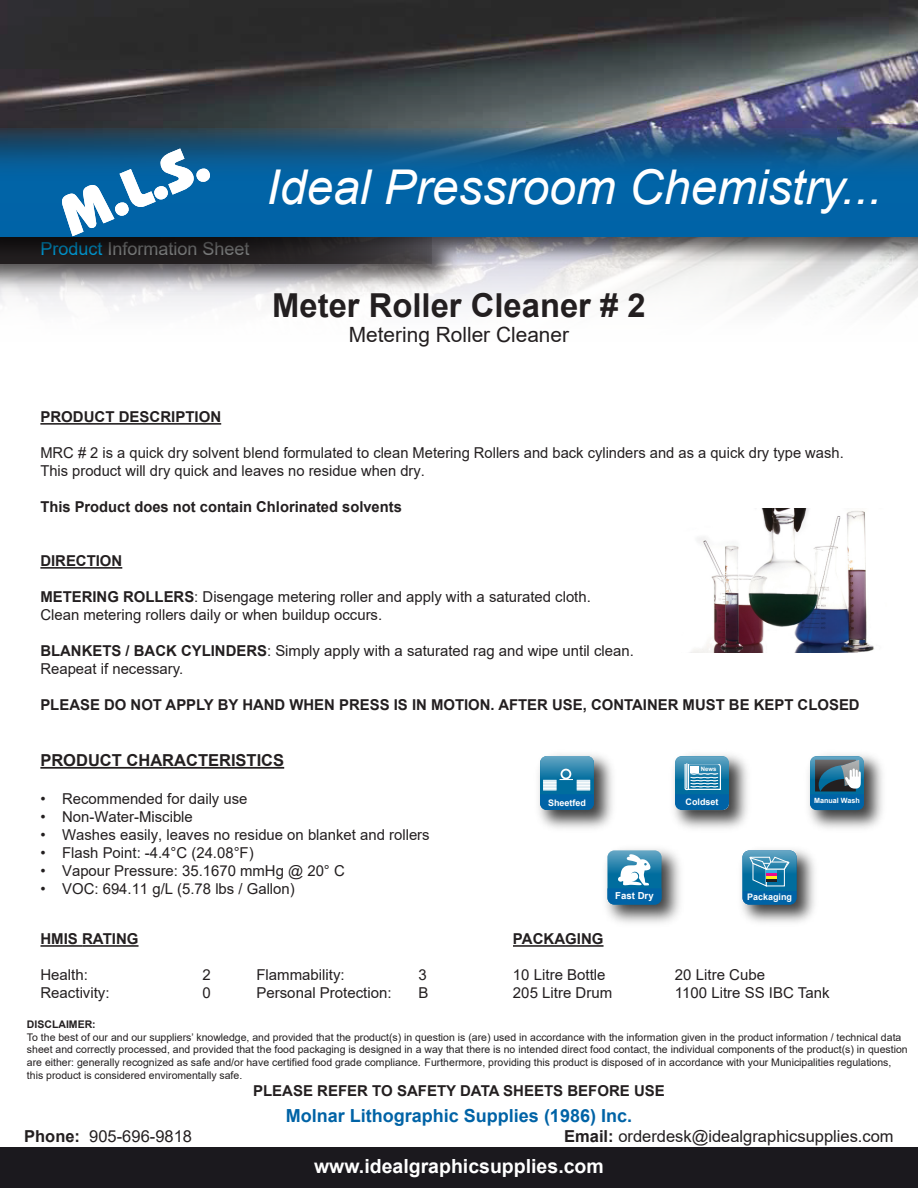
<style>
.page{position:relative;width:918px;height:1188px;background:#fff}
.page>*{position:absolute;margin:0;border:0;box-sizing:border-box;transform-origin:0 0}
.t1{font:italic 48px "Arial";color:#fff}
.t2{font:700 33px "Arial";color:#231f20}
.t3{font:21px "Arial";color:#231f20}
.t4{font:700 19.5px "Arial";color:#fff}
.t5{font:700 18px "Arial";color:#0063a6}
.t6{font:18px "Arial";color:#8d9090}
.t7{font:16.5px "Arial";color:#231f20}
.t8{font:700 16.5px "Arial";color:#231f20}
.t9{font:15px/18px "Arial";color:#231f20}
.t10{font:700 15px "Arial";color:#231f20}
.t11{font:10.5px/12.6px "Arial";color:#231f20}
.t12{font:700 10.5px "Arial";color:#231f20}
.t13{font:700 9.6px "Arial";color:#fff}
.t14{font:700 9px "Arial";color:#fff}
.t15{font:700 7.2px "Arial";color:#fff}
.t16{font:700 6px "Arial";color:#fff}
.s1{color:#00adee}
.s2{font-weight:700}
.s3{font-family:"Myriad Pro"}
</style>
<div class="page">
<div style="left:0;top:1148px;width:918px;height:40px;background:#1b191e"></div>
<svg style="left:0;top:0;width:918px;height:307px;background:#5e5f63"></svg>
<img style="left:0;top:271px;width:468px;height:28px">
<img style="left:0;top:116px;width:918px;height:155px">
<svg style="left:0;top:128px;width:918px;height:108px;background:#0d5e97"></svg>
<svg style="left:62px;top:148px;width:148px;height:88px"></svg>
<div style="left:154px;top:186px;width:14px;height:13px;background:#fff;border-radius:50%"></div>
<hr style="left:40px;top:423px;width:181px;height:2px;background:#231f20">
<hr style="left:40px;top:567px;width:82px;height:2px;background:#231f20">
<hr style="left:40px;top:767px;width:244px;height:2px;background:#231f20">
<img style="left:741px;top:849px;width:74px;height:74px">
<img style="left:673px;top:754px;width:75px;height:75px">
<svg style="left:675px;top:756px;width:54px;height:54px;background:#3889b5"></svg>
<img style="left:808px;top:754px;width:75px;height:75px">
<svg style="left:810px;top:756px;width:54px;height:54px;background:#397495"></svg>
<svg style="left:742px;top:851px;width:55px;height:54px;background:#3081ac"></svg>
<hr style="left:40px;top:945px;width:42px;height:2px;background:#231f20">
<hr style="left:82px;top:945px;width:57px;height:2px;background:#231f20">
<hr style="left:513px;top:945px;width:91px;height:2px;background:#231f20">
<img style="left:690px;top:508px;width:184px;height:145px">
<img style="left:606px;top:849px;width:74px;height:74px">
<svg style="left:607px;top:851px;width:54px;height:54px"></svg>
<img style="left:538px;top:754px;width:75px;height:75px">
<svg style="left:540px;top:756px;width:54px;height:54px;background:#3587b3"></svg>
<p class="t6" style="left:40px;top:236px;width:211px"><span class="s1">Product</span> Information Sheet</p>
<h1 class="t1" style="left:266px;top:156px;width:617px">Ideal Pressroom Chemistry...</h1>
<h2 class="t2" style="left:272px;top:282px;width:375px">Meter Roller Cleaner # 2</h2>
<h3 class="t3" style="left:349px;top:320px;width:222px">Metering Roller Cleaner</h3>
<p class="t10" style="left:40px;top:406px;width:182px">PRODUCT DESCRIPTION</p>
<p class="t9" style="left:40px;top:444px;width:805px">MRC # 2 is a quick dry solvent blend formulated to clean Metering Rollers and back cylinders and as a quick dry type wash.<br>This product will dry quick and leaves no residue when dry.</p>
<p class="t10" style="left:40px;top:496px;width:363px">This Product does not contain Chlorinated solvents</p>
<p class="t10" style="left:40px;top:550px;width:83px">DIRECTION</p>
<p class="t9" style="left:40px;top:588px;width:552px"><span class="s2">METERING ROLLERS</span>: Disengage metering roller and apply with a saturated cloth.<br>Clean metering rollers daily or when buildup occurs.</p>
<p class="t9" style="left:40px;top:642px;width:595px"><span class="s2">BLANKETS / BACK CYLINDERS</span>: Simply apply with a saturated rag and wipe until clean.<br>Reapeat if necessary.</p>
<p class="t10" style="left:40px;top:694px;width:821px">PLEASE DO NOT APPLY BY HAND WHEN PRESS IS IN MOTION. AFTER USE, CONTAINER MUST BE KEPT CLOSED</p>
<p class="t8" style="left:40px;top:749px;width:245px">PRODUCT CHARACTERISTICS</p>
<p class="t9" style="left:40px;top:789px;width:209px">• Recommended for daily use</p>
<p class="t9" style="left:40px;top:807px;width:154px">• Non-Water-Miscible</p>
<p class="t9" style="left:40px;top:825px;width:391px">• Washes easily, leaves no residue on blanket and rollers</p>
<p class="t9" style="left:40px;top:843px;width:215px">• Flash Point: -4.4°C (24.08°F)</p>
<p class="t9" style="left:40px;top:861px;width:306px">• Vapour Pressure: 35.1670 mmHg @ 20° C</p>
<p class="t9" style="left:40px;top:879px;width:256px">• VOC: 694.11 g/L (5.78 lbs / Gallon)</p>
<p class="t10" style="left:40px;top:929px;width:100px">HMIS RATING</p>
<p class="t9" style="left:40px;top:966px;width:49px">Health:</p>
<p class="t9" style="left:202px;top:966px;width:10px">2</p>
<p class="t9" style="left:256px;top:966px;width:90px">Flammability:</p>
<p class="t9" style="left:418px;top:966px;width:10px">3</p>
<p class="t9" style="left:40px;top:984px;width:71px">Reactivity:</p>
<p class="t9" style="left:202px;top:984px;width:10px">0</p>
<p class="t9" style="left:256px;top:984px;width:137px">Personal Protection:</p>
<p class="t9" style="left:418px;top:984px;width:12px">B</p>
<p class="t14" style="left:548px;top:796px;width:39px">Sheetfed</p>
<p class="t16" style="left:701px;top:765px;width:17px">News</p>
<p class="t14" style="left:686px;top:796px;width:35px">Coldset</p>
<p class="t15" style="left:814px;top:796px;width:47px">Manual Wash</p>
<p class="t14" style="left:686px;top:797px;width:35px">Coldset</p>
<p class="t13" style="left:615px;top:889px;width:40px">Fast Dry</p>
<p class="t14" style="left:747px;top:890px;width:47px">Packaging</p>
<p class="t10" style="left:513px;top:929px;width:92px">PACKAGING</p>
<p class="t9" style="left:513px;top:966px;width:94px">10 Litre Bottle</p>
<p class="t9" style="left:675px;top:966px;width:92px">20 Litre Cube</p>
<p class="t9" style="left:513px;top:984px;width:101px">205 Litre Drum</p>
<p class="t9" style="left:675px;top:984px;width:156px">1100 Litre SS IBC Tank</p>
<p class="t12" style="left:27px;top:1017px;width:70px">DISCLAIMER:</p>
<p class="t11" style="left:27px;top:1031px;width:882px">To the best of our and our suppliers’ knowledge, and provided that the product(s) in question is (are) used in accordance with the information given in the product information / technical data sheet and correctly processed, and provided that the food packaging is designed in a way that there is no intended direct food contact, the individual components of the product(s) in question are either: generally recognized as safe and/or have certified food grade compliance<span class="s3">.</span> Furthermore, providing this product is disposed of in accordance with your Municipalities regulations, this product is considered enviromentally safe.</p>
<p class="t10" style="left:253px;top:1080px;width:413px">PLEASE REFER TO SAFETY DATA SHEETS BEFORE USE</p>
<p class="t5" style="left:286px;top:1103px;width:348px">Molnar Lithographic Supplies (1986) Inc.</p>
<p class="t7" style="left:24px;top:1125px;width:169px"><span class="s2">Phone:</span> 905-696-9818</p>
<p class="t7" style="left:564px;top:1125px;width:331px"><span class="s2">Email:</span> orderdesk@idealgraphicsupplies.com</p>
<h3 class="t4" style="left:314px;top:1152px;width:291px">www.idealgraphicsupplies.com</h3>
</div>
